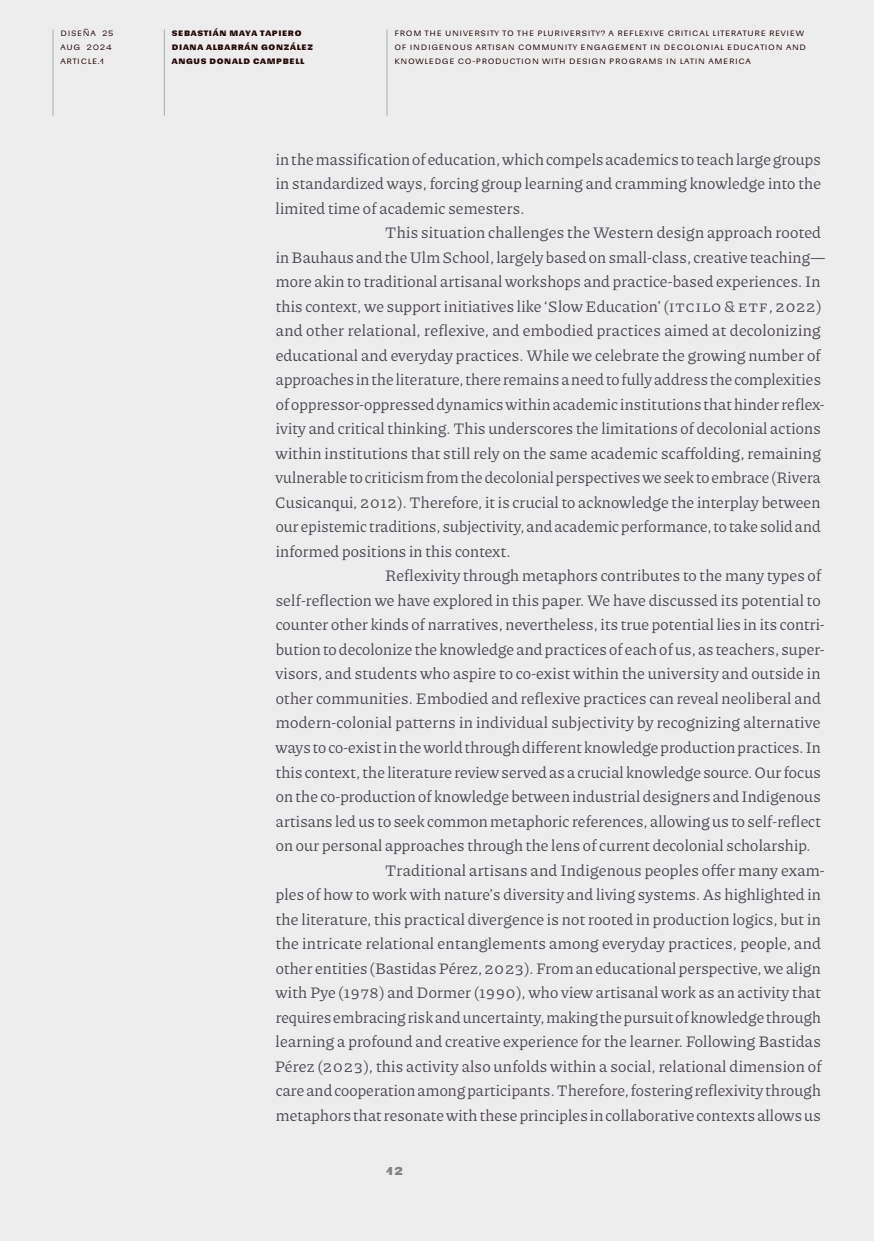
<style>
.page{position:relative;width:874px;height:1241px;background:#fff}
.page>*{position:absolute;margin:0;border:0;box-sizing:border-box;transform-origin:0 0}
.t1{font:16.1px "Piazzolla";letter-spacing:.01em;color:#4c4651}
.t2{font:700 14px "Sudamerican Grotesk QF";color:#828282}
.t3{font:9.62px/14px "Sudamerican Grotesk QF";letter-spacing:.07em;color:#260808}
.t4{font:700 9.62px/14px "Sudamerican Grotesk QF";letter-spacing:.07em;color:#260808}
</style>
<div class="page">
<div style="left:0;top:0;width:873px;height:1240px;background:#ededed"></div>
<hr style="left:52px;top:30px;width:1px;height:85px;background:#ababab">
<hr style="left:164px;top:30px;width:1px;height:85px;background:#ababab">
<hr style="left:386px;top:30px;width:1px;height:85px;background:#ababab">
<p class="t3" style="left:60px;top:25px;width:54px">Diseña 25<br>Aug 2024 article.1</p>
<p class="t4" style="left:172px;top:25px;width:142px">Sebastián Maya Tapiero<br>Diana Albarrán González<br>Angus Donald Campbell</p>
<p class="t3" style="left:394px;top:25px;width:411px">From the University to the Plu riversity? A Reflexive Critical Literatu re Review of I ndigenous Artisan Community Engagement in Decolonial Educa</p>
<p class="t3" style="left:760px;top:39px;width:47px">tion and</p>
<p class="t3" style="left:394px;top:53px;width:351px">Knowledge Co-Production with D esign Programs in Latin America</p>
<p class="t1" style="left:275px;top:149px;width:546px">in the massification of education, which compels academics to teach large groups</p>
<p class="t1" style="left:275px;top:173px;width:546px">in standardized ways, forcing group learning and cramming knowledge into the</p>
<p class="t1" style="left:275px;top:198px;width:250px">limited time of academic semesters.</p>
<p class="t1" style="left:385px;top:222px;width:437px">This situation challenges the Western design approach rooted</p>
<p class="t1" style="left:275px;top:247px;width:551px">in Bauhaus and the Ulm School, largely based on small-class, creative teaching—</p>
<p class="t1" style="left:275px;top:271px;width:546px">more akin to traditional artisanal workshops and practice-based experiences. In</p>
<p class="t1" style="left:275px;top:296px;width:547px">this context, we support initiatives like ‘Slow Education’ (ITCILO &amp; ETF, 2022)</p>
<p class="t1" style="left:276px;top:320px;width:546px">and other relational, reflexive, and embodied practices aimed at decolonizing</p>
<p class="t1" style="left:275px;top:345px;width:546px">educational and everyday practices. While we celebrate the growing number of</p>
<p class="t1" style="left:276px;top:369px;width:546px">approaches in the literature, there remains a need to fully address the complexities</p>
<p class="t1" style="left:275px;top:394px;width:550px">of oppressor-oppressed dynamics within academic institutions that hinder reflex-</p>
<p class="t1" style="left:275px;top:418px;width:546px">ivity and critical thinking. This underscores the limitations of decolonial actions</p>
<p class="t1" style="left:275px;top:443px;width:546px">within institutions that still rely on the same academic scaffolding, remaining</p>
<p class="t1" style="left:275px;top:467px;width:546px">vulnerable to criticism from the decolonial perspectives we seek to embrace (Rivera</p>
<p class="t1" style="left:275px;top:492px;width:546px">Cusicanqui, 2012). Therefore, it is crucial to acknowledge the interplay between</p>
<p class="t1" style="left:275px;top:516px;width:546px">our epistemic traditions, subjectivity, and academic performance, to take solid and</p>
<p class="t1" style="left:275px;top:541px;width:236px">informed positions in this context.</p>
<p class="t1" style="left:385px;top:565px;width:437px">Reflexivity through metaphors contributes to the many types of</p>
<p class="t1" style="left:275px;top:590px;width:546px">self-reflection we have explored in this paper. We have discussed its potential to</p>
<p class="t1" style="left:275px;top:614px;width:550px">counter other kinds of narratives, nevertheless, its true potential lies in its contri-</p>
<p class="t1" style="left:275px;top:639px;width:550px">bution to decolonize the knowledge and practices of each of us, as teachers, super-</p>
<p class="t1" style="left:275px;top:663px;width:546px">visors, and students who aspire to co-exist within the university and outside in</p>
<p class="t1" style="left:275px;top:688px;width:546px">other communities. Embodied and reflexive practices can reveal neoliberal and</p>
<p class="t1" style="left:275px;top:712px;width:546px">modern-colonial patterns in individual subjectivity by recognizing alternative</p>
<p class="t1" style="left:275px;top:737px;width:546px">ways to co-exist in the world through different knowledge production practices. In</p>
<p class="t1" style="left:275px;top:761px;width:546px">this context, the literature review served as a crucial knowledge source. Our focus</p>
<p class="t1" style="left:275px;top:786px;width:546px">on the co-production of knowledge between industrial designers and Indigenous</p>
<p class="t1" style="left:276px;top:810px;width:546px">artisans led us to seek common metaphoric references, allowing us to self-reflect</p>
<p class="t1" style="left:275px;top:835px;width:536px">on our personal approaches through the lens of current decolonial scholarship.</p>
<p class="t1" style="left:385px;top:859px;width:440px">Traditional artisans and Indigenous peoples offer many exam-</p>
<p class="t1" style="left:275px;top:884px;width:546px">ples of how to work with nature’s diversity and living systems. As highlighted in</p>
<p class="t1" style="left:275px;top:908px;width:546px">the literature, this practical divergence is not rooted in production logics, but in</p>
<p class="t1" style="left:275px;top:933px;width:546px">the intricate relational entanglements among everyday practices, people, and</p>
<p class="t1" style="left:275px;top:957px;width:546px">other entities (Bastidas Pérez, 2023). From an educational perspective, we align</p>
<p class="t1" style="left:275px;top:982px;width:547px">with Pye (1978) and Dormer (1990), who view artisanal work as an activity that</p>
<p class="t1" style="left:275px;top:1006px;width:546px">requires embracing risk and uncertainty, making the pursuit of knowledge through</p>
<p class="t1" style="left:275px;top:1031px;width:546px">learning a profound and creative experience for the learner. Following Bastidas</p>
<p class="t1" style="left:275px;top:1055px;width:548px">Pérez (2023), this activity also unfolds within a social, relational dimension of</p>
<p class="t1" style="left:275px;top:1080px;width:546px">care and cooperation among participants. Therefore, fostering reflexivity through</p>
<p class="t1" style="left:275px;top:1104px;width:546px">metaphors that resonate with these principles in collaborative contexts allows us</p>
<p class="t2" style="left:386px;top:1158px;width:18px">12</p>
</div>
